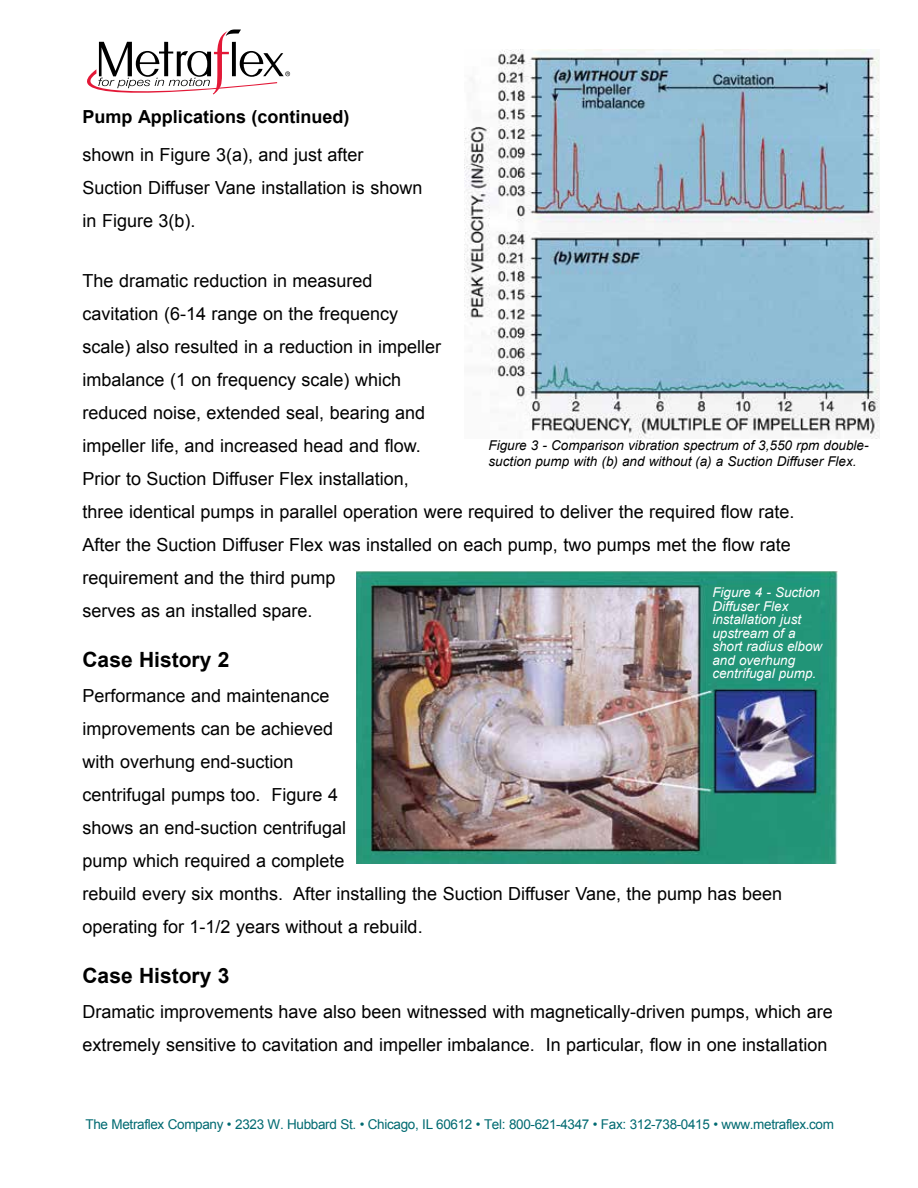
<style>
.page{position:relative;width:918px;height:1188px;background:#fff}
.page>*{position:absolute;margin:0;border:0;box-sizing:border-box;transform-origin:0 0}
.t1{font:700 21px "Arial";color:#000}
.t2{font:18px/33px "Arial";color:#000}
.t3{font:700 18px "Arial";color:#000}
.t4{font:13.5px "Arial";letter-spacing:-.025em;color:#006a71}
.t5{font:italic 13.5px/16.2px "Arial";color:#000}
.t6{font:italic 13.5px/13.5px "Arial";color:#fff}
</style>
<div class="page">
<img style="left:464px;top:50px;width:415px;height:388px">
<img style="left:356px;top:572px;width:482px;height:292px">
<svg style="left:87px;top:30px;width:203px;height:65px"></svg>
<p class="t3" style="left:82px;top:104px;width:269px">Pump Applications (continued)</p>
<p class="t2" style="left:82px;top:139px;width:342px">shown in Figure 3(a), and just after<br>Suction Diffuser Vane installation is shown in Figure 3(b).</p>
<p class="t2" style="left:82px;top:265px;width:713px">The dramatic reduction in measured<br>cavitation (6-14 range on the frequency<br>scale) also resulted in a reduction in impeller<br>imbalance (1 on frequency scale) which<br>reduced noise, extended seal, bearing and<br>impeller life, and increased head and flow.<br>Prior to Suction Diffuser Flex installation,<br>three identical pumps in parallel operation were required to deliver the required flow rate.<br>After the Suction Diffuser Flex was installed on each pump, two pumps met the flow rate requirement and the third pump<br>serves as an installed spare.</p>
<p class="t1" style="left:82px;top:646px;width:149px">Case History 2</p>
<p class="t2" style="left:82px;top:680px;width:701px">Performance and maintenance<br>improvements can be achieved<br>with overhung end-suction<br>centrifugal pumps too. Figure 4<br>shows an end-suction centrifugal<br>pump which required a complete<br>rebuild every six months. After installing the Suction Diffuser Vane, the pump has been operating for 1-1/2 years without a rebuild.</p>
<p class="t1" style="left:82px;top:961px;width:149px">Case History 3</p>
<p class="t2" style="left:82px;top:995px;width:752px">Dramatic improvements have also been witnessed with magnetically-driven pumps, which are extremely sensitive to cavitation and impeller imbalance. In particular, flow in one installation</p>
<p class="t5" style="left:489px;top:437px;width:382px">Figure 3 - Comparison vibration spectrum of 3,550 rpm double&shy;suction pump with (b) and without (a) a Suction Diffuser Flex.</p>
<p class="t6" style="left:712px;top:586px;width:111px">Figure 4 - Suction<br>Diffuser Flex installation just upstream of a short radius elbow and overhung centrifugal pump.</p>
<p class="t4" style="left:86px;top:1115px;width:750px">The Metraflex Company • 2323 W. Hubbard St. • Chicago, IL 60612 • Tel: 800-621-4347 • Fax: 312-738-0415 • www.metraflex.com</p>
</div>
